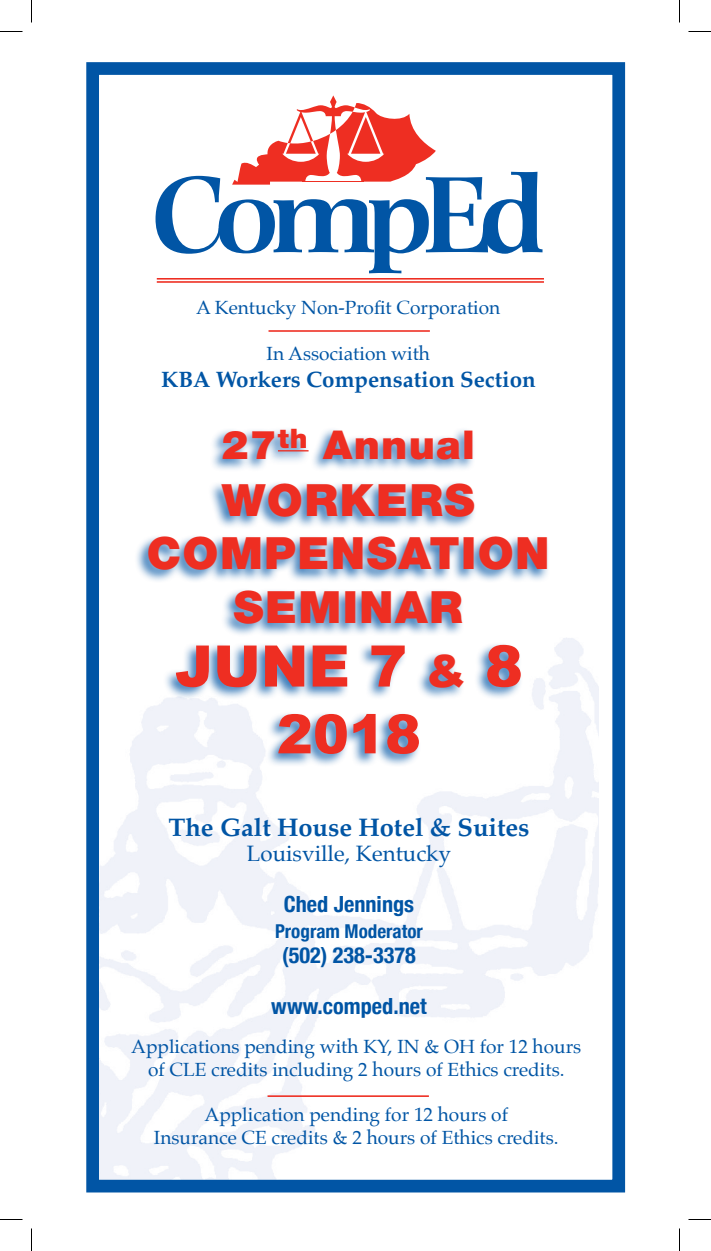
<style>
.page{position:relative;width:711px;height:1251px;background:#fff}
.page>*{position:absolute;margin:0;border:0;box-sizing:border-box;transform-origin:0 0}
.t1{font:900 57.3px "Arial";color:#ee2e22}
.t2{font:900 54.15px "Arial";color:#ee2e22}
.t3{font:900 44.55px "Helvetica Neue";letter-spacing:.03em;color:#ee2e22}
.t4{font:900 39.75px "Helvetica Neue";letter-spacing:.03em;color:#ee2e22}
.t5{font:700 25.5px "Palatino";color:#0155a5}
.t6{font:700 condensed 22.2px "Helvetica Neue";color:#0155a5}
.t7{font:700 22.2px "Palatino";color:#0155a5}
.t8{font:22.2px "Palatino";color:#0155a5}
.t9{font:19.05px "Palatino";color:#0155a5}
.t10{font:700 condensed 19.05px "Helvetica Neue";color:#0155a5}
.s1{font-size:44.55px}
</style>
<div class="page">
<div style="left:86px;top:62px;width:539px;height:1130px;border:13px solid #0155a5"></div>
<hr style="left:157px;top:278px;width:387px;height:2px;background:#ee2e22">
<hr style="left:157px;top:281px;width:387px;height:2px;background:#ee2e22">
<div style="left:134px;top:426px;width:416px;height:211px;background:#0155a5;opacity:.75"></div>
<hr style="left:278px;top:450px;width:31px;height:1px;background:#ee2e22">
<svg style="left:156px;top:95px;width:387px;height:178px"></svg>
<hr style="left:302px;top:181px;width:62px;height:1px;background:#ee2e22">
<div style="left:163px;top:642px;width:361px;height:126px;background:#0155a5;opacity:.75"></div>
<hr style="left:269px;top:330px;width:161px;height:2px;background:#ee2e22">
<hr style="left:268px;top:1095px;width:161px;height:2px;background:#ee2e22">
<svg style="left:0;top:31px;width:22px;height:1px"></svg>
<svg style="left:688px;top:31px;width:23px;height:1px"></svg>
<svg style="left:0;top:1219px;width:22px;height:1px"></svg>
<svg style="left:688px;top:1219px;width:23px;height:1px"></svg>
<svg style="left:31px;top:0;width:1px;height:22px"></svg>
<svg style="left:31px;top:1228px;width:1px;height:23px"></svg>
<svg style="left:679px;top:0;width:1px;height:22px"></svg>
<svg style="left:679px;top:1228px;width:1px;height:23px"></svg>
<p class="t9" style="left:196px;top:292px;width:306px">A Kentucky Non-Profit Corporation</p>
<p class="t9" style="left:267px;top:338px;width:165px">In Association with</p>
<p class="t7" style="left:161px;top:360px;width:376px">KBA Workers Compensation Section</p>
<p class="t4" style="left:221px;top:421px;width:255px">27<sup>th</sup> Annual</p>
<p class="t3" style="left:222px;top:474px;width:255px">WORKERS</p>
<p class="t3" style="left:147px;top:527px;width:405px">COMPENSATION</p>
<p class="t3" style="left:234px;top:580px;width:231px">SEMINAR</p>
<p class="t1" style="left:175px;top:634px;width:350px">JUNE 7 <span class="s1">&amp;</span> 8</p>
<p class="t2" style="left:277px;top:704px;width:146px">2018</p>
<p class="t5" style="left:168px;top:805px;width:363px">The Galt House Hotel &amp; Suites</p>
<p class="t8" style="left:247px;top:835px;width:206px">Louisville, Kentucky</p>
<p class="t6" style="left:284px;top:886px;width:132px">Ched Jennings</p>
<p class="t10" style="left:275px;top:915px;width:149px">Program Moderator</p>
<p class="t6" style="left:282px;top:937px;width:135px">(502) 238-3378</p>
<p class="t6" style="left:271px;top:988px;width:157px">www.comped.net</p>
<p class="t9" style="left:131px;top:1030px;width:452px">Applications pending with KY, IN &amp; OH for 12 hours</p>
<p class="t9" style="left:148px;top:1053px;width:418px">of CLE credits including 2 hours of Ethics credits.</p>
<p class="t9" style="left:204px;top:1099px;width:305px">Application pending for 12 hours of</p>
<p class="t9" style="left:154px;top:1122px;width:406px">Insurance CE credits &amp; 2 hours of Ethics credits.</p>
</div>
